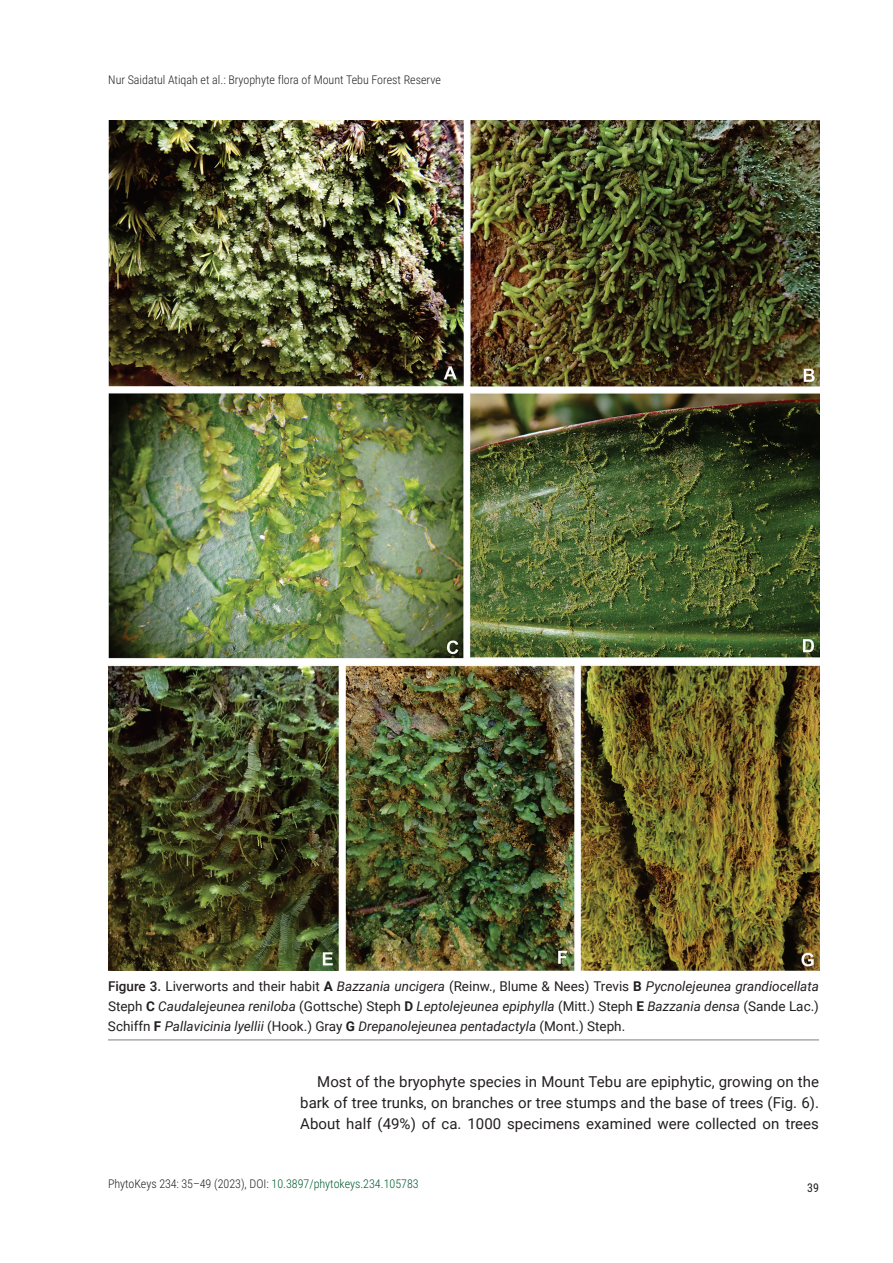
<style>
.page{position:relative;width:893px;height:1263px;background:#fff}
.page>*{position:absolute;margin:0;border:0;box-sizing:border-box;transform-origin:0 0}
.t1{font:15px/21px "Roboto";letter-spacing:.005em;color:#231f20;text-align:justify}
.t2{font:italic 13.5px/19.8px "Roboto";color:#231f20;text-align:justify}
.t3{font:300 12px "Roboto Condensed";color:#231f20}
.t4{font:12px "Roboto Condensed";color:#231f20}
.s1{font-weight:500;font-style:normal}
.s2{font-style:normal}
.s3{font-weight:700;font-style:normal}
.s4{color:#005b31}
</style>
<div class="page">
<img style="left:108px;top:121px;width:711px;height:849px">
<hr style="left:108px;top:1039px;width:711px;height:2px;background:#a8a9ad">
<p class="t3" style="left:108px;top:71px;width:334px">Nur Saidatul Atiqah et al.: Bryophyte flora of Mount Tebu Forest Reserve</p>
<p class="t2" style="left:108px;top:976px;width:712px"><span class="s1">Figure 3.</span> <span class="s2">Liverworts and their habit</span> <span class="s3">A</span> Bazzania uncigera <span class="s2">(Reinw., Blume &amp; Nees) Trevis</span> <span class="s3">B</span> Pycnolejeunea grandiocellata <span class="s2">Steph</span> <span class="s3">C</span> Caudalejeunea reniloba <span class="s2">(Gottsche) Steph</span> <span class="s3">D</span> Leptolejeunea epiphylla <span class="s2">(Mitt.) Steph</span> <span class="s3">E</span> Bazzania densa <span class="s2">(Sande Lac.)<br>Schiffn</span> <span class="s3">F</span> Pallavicinia lyellii <span class="s2">(Hook.) Gray</span> <span class="s3">G</span> Drepanolejeunea pentadactyla <span class="s2">(Mont.) Steph.</span></p>
<p class="t1" style="left:300px;top:1070px;width:520px;text-indent:17px">Most of the bryophyte species in Mount Tebu are epiphytic, growing on the bark of tree trunks, on branches or tree stumps and the base of trees (Fig. 6).<br>About half (49%) of ca. 1000 specimens examined were collected on trees</p>
<p class="t3" style="left:108px;top:1175px;width:312px">PhytoKeys 234: 35–49 (2023), DOI: <span class="s4">10.3897/phytokeys.234.105783</span></p>
<p class="t4" style="left:807px;top:1179px;width:13px">39</p>
</div>
